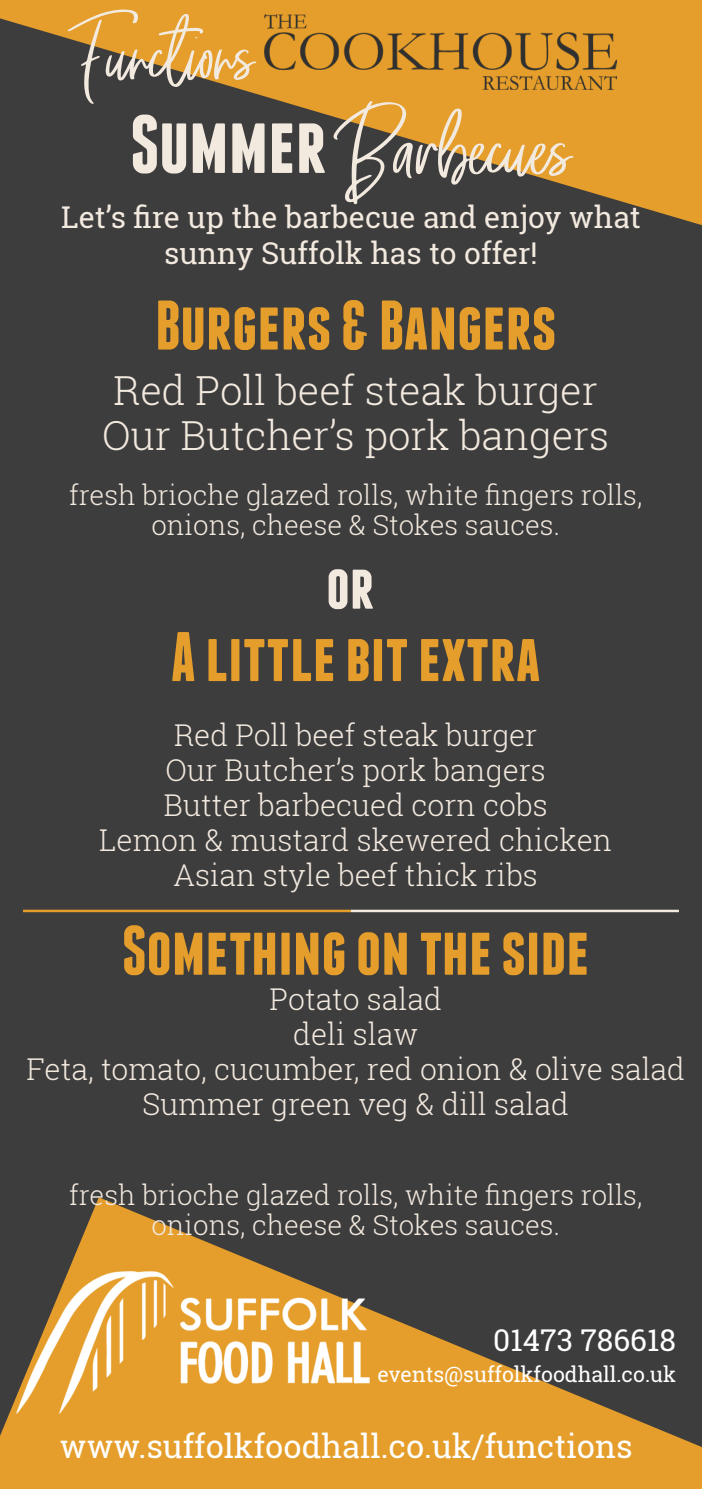
<style>
.page{position:relative;width:702px;height:1489px;background:#fff}
.page>*{position:absolute;margin:0;border:0;box-sizing:border-box;transform-origin:0 0}
.t1{font:95px "The Secret";color:#f2e9df}
.t2{font:87.5px "The Secret";color:#f2e9df}
.t3{font:700 70px "Franchise";color:#e59e2b}
.t4{font:700 65px "Franchise";color:#f2e9df}
.t5{font:300 40px "Roboto Slab";color:#f2e9df}
.t6{font:32.5px "Roboto Slab";color:#fff}
.t7{font:300 30px "Roboto Slab";color:#f2e9df}
.t8{font:30px/36px "Roboto Slab";color:#f2e9df;text-align:center}
.t9{font:30px "Roboto Slab";color:#fff}
.t10{font:300 27.5px "Roboto Slab";color:#f2e9df}
.t11{font:21.25px "Roboto Slab";color:#fff}
.s1{font-family:"Franchise";font-weight:700;font-size:82.5px}
</style>
<div class="page">
<div style="left:0;top:0;width:702px;height:1488px;background:#3e3d3d"></div>
<svg style="left:0;top:1197px;width:702px;height:291px"></svg>
<svg style="left:0;top:0;width:702px;height:225px"></svg>
<img style="left:264px;top:15px;width:353px;height:74px">
<hr style="left:23px;top:909px;width:328px;height:3px;background:#e59e2b">
<hr style="left:351px;top:909px;width:328px;height:3px;background:#f2e9df">
<img style="left:17px;top:1271px;width:352px;height:141px">
<p class="t2" style="left:85px;top:-4px;width:171px">Functions</p>
<p class="t1" style="left:130px;top:85px;width:442px"><span class="s1">Summer</span> Barbecues</p>
<p class="t8" style="left:61px;top:198px;width:581px">Let’s fire up the barbecue and enjoy what sunny Suffolk has to offer!</p>
<p class="t3" style="left:155px;top:292px;width:403px">Burgers &amp; Bangers</p>
<p class="t5" style="left:113px;top:362px;width:486px">Red Poll beef steak burger</p>
<p class="t5" style="left:102px;top:407px;width:508px">Our Butcher’s pork bangers</p>
<p class="t10" style="left:69px;top:476px;width:574px">fresh brioche glazed rolls, white fingers rolls,</p>
<p class="t10" style="left:151px;top:506px;width:410px">onions, cheese &amp; Stokes sauces.</p>
<p class="t4" style="left:326px;top:555px;width:49px">or</p>
<p class="t3" style="left:171px;top:624px;width:371px">A little bit extra</p>
<p class="t7" style="left:174px;top:714px;width:365px">Red Poll beef steak burger</p>
<p class="t7" style="left:165px;top:749px;width:382px">Our Butcher’s pork bangers</p>
<p class="t7" style="left:164px;top:784px;width:385px">Butter barbecued corn cobs</p>
<p class="t7" style="left:99px;top:819px;width:514px">Lemon &amp; mustard skewered chicken</p>
<p class="t7" style="left:173px;top:854px;width:366px">Asian style beef thick ribs</p>
<p class="t3" style="left:122px;top:917px;width:469px">Something on the side</p>
<p class="t7" style="left:269px;top:978px;width:174px">Potato salad</p>
<p class="t7" style="left:293px;top:1013px;width:126px">deli slaw</p>
<p class="t7" style="left:26px;top:1048px;width:660px">Feta, tomato, cucumber, red onion &amp; olive salad</p>
<p class="t7" style="left:142px;top:1083px;width:428px">Summer green veg &amp; dill salad</p>
<p class="t10" style="left:69px;top:1175px;width:574px">fresh brioche glazed rolls, white fingers rolls,</p>
<p class="t10" style="left:151px;top:1205px;width:410px">onions, cheese &amp; Stokes sauces.</p>
<p class="t9" style="left:493px;top:1319px;width:184px">01473 786618</p>
<p class="t11" style="left:377px;top:1359px;width:300px">events@suffolkfoodhall.co.uk</p>
<p class="t6" style="left:60px;top:1423px;width:574px">www.suffolkfoodhall.co.uk/functions</p>
</div>
